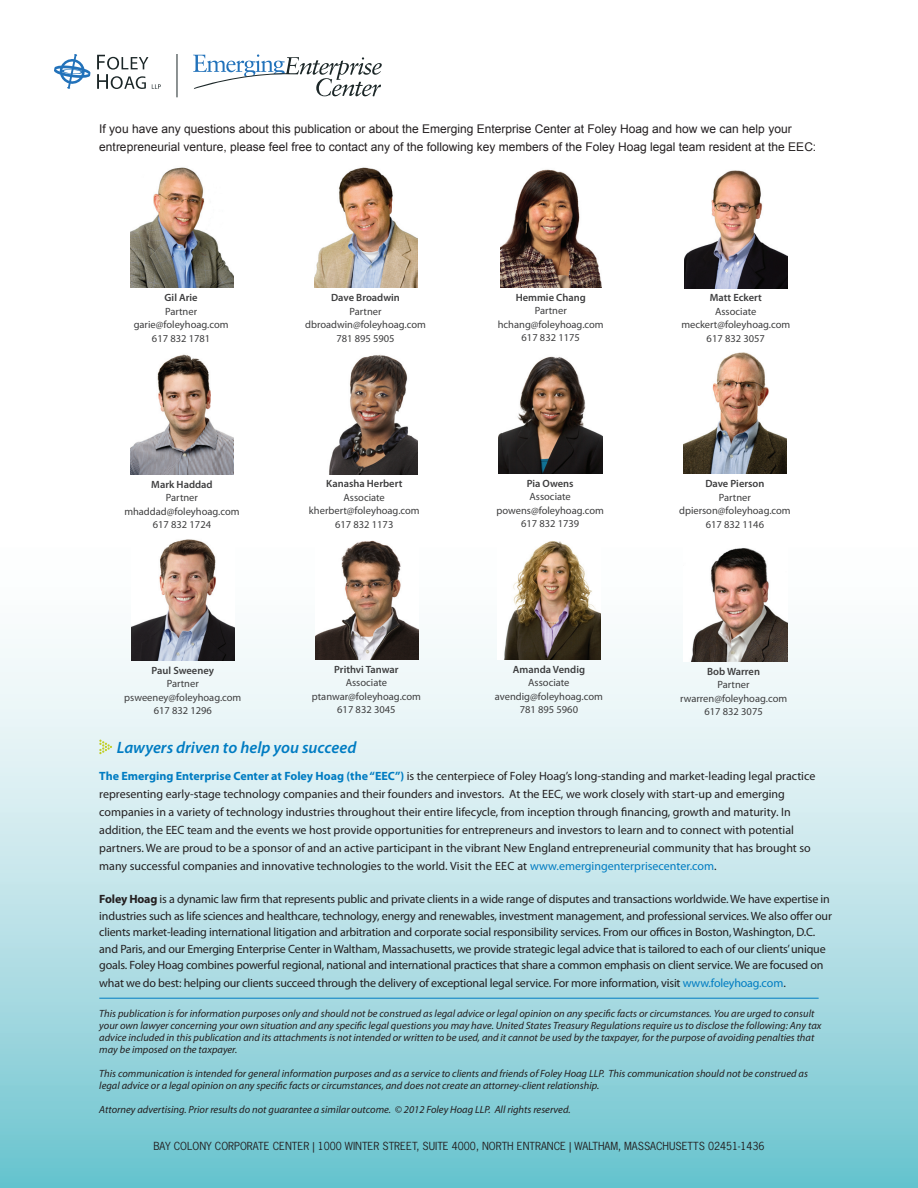
<style>
.page{position:relative;width:918px;height:1188px;background:#fff}
.page>*{position:absolute;margin:0;border:0;box-sizing:border-box;transform-origin:0 0}
.t1{font:italic 600 16.5px "Myriad Pro";color:#007cc2}
.t2{font:12px/18px "Myriad Pro";letter-spacing:-.015em;color:#231f20}
.t3{font:12px/18px "Arial";color:#231f20}
.t4{font:italic 10.5px/12px "Myriad Pro";color:#231f20}
.t5{font:10.5px/13.5px "Myriad Pro";color:#3e3e3f;text-align:center}
.t6{font:600 10.5px "Myriad Pro";color:#3e3e3f}
.t7{font:10.5px "News Gothic Std";color:#231f20}
.s1{font-weight:700;color:#007cc2}
.s2{color:#007cc2}
.s3{font-weight:700}
</style>
<div class="page">
<img style="left:0;top:246px;width:918px;height:942px">
<img style="left:684px;top:170px;width:104px;height:118px">
<img style="left:501px;top:169px;width:100px;height:119px">
<hr style="left:99px;top:998px;width:720px;height:1px;background:#007cc2">
<svg style="left:99px;top:740px;width:13px;height:14px"></svg>
<svg style="left:193px;top:54px;width:189px;height:42px"></svg>
<hr style="left:177px;top:54px;width:1px;height:43px;background:#1c2728">
<svg style="left:54px;top:54px;width:37px;height:35px"></svg>
<svg style="left:97px;top:55px;width:64px;height:34px"></svg>
<img style="left:314px;top:167px;width:103px;height:121px">
<img style="left:683px;top:348px;width:104px;height:126px">
<img style="left:131px;top:349px;width:103px;height:125px">
<img style="left:130px;top:167px;width:103px;height:121px">
<img style="left:499px;top:348px;width:103px;height:126px">
<img style="left:497px;top:534px;width:104px;height:126px">
<img style="left:131px;top:535px;width:104px;height:125px">
<img style="left:684px;top:536px;width:103px;height:125px">
<img style="left:315px;top:534px;width:103px;height:126px">
<img style="left:314px;top:349px;width:104px;height:125px">
<p class="t3" style="left:99px;top:120px;width:719px">If you have any questions about this publication or about the Emerging Enterprise Center at Foley Hoag and how we can help your entrepreneurial venture, please feel free to contact any of the following key members of the Foley Hoag legal team resident at the EEC:</p>
<p class="t6" style="left:165px;top:291px;width:35px">Gil Arie</p>
<p class="t5" style="left:134px;top:304px;width:96px">Partner garie@foleyhoag.com<br>617 832 1781</p>
<p class="t6" style="left:151px;top:477px;width:63px">Mark Haddad</p>
<p class="t5" style="left:124px;top:491px;width:117px">Partner mhaddad@foleyhoag.com<br>617 832 1724</p>
<p class="t6" style="left:152px;top:664px;width:64px">Paul Sweeney</p>
<p class="t5" style="left:124px;top:677px;width:119px">Partner psweeney@foleyhoag.com<br>617 832 1296</p>
<p class="t6" style="left:331px;top:291px;width:70px">Dave Broadwin</p>
<p class="t5" style="left:305px;top:304px;width:122px">Partner dbroadwin@foleyhoag.com<br>781 895 5905</p>
<p class="t6" style="left:326px;top:477px;width:78px">Kanasha Herbert</p>
<p class="t5" style="left:309px;top:490px;width:112px">Associate kherbert@foleyhoag.com<br>617 832 1173</p>
<p class="t6" style="left:334px;top:663px;width:66px">Prithvi Tanwar</p>
<p class="t5" style="left:312px;top:676px;width:111px">Associate ptanwar@foleyhoag.com<br>617 832 3045</p>
<h1 class="t1" style="left:117px;top:736px;width:241px">Lawyers driven to help you succeed</h1>
<p class="t6" style="left:516px;top:291px;width:72px">Hemmie Chang</p>
<p class="t5" style="left:498px;top:304px;width:107px">Partner hchang@foleyhoag.com<br>617 832 1175</p>
<p class="t6" style="left:527px;top:477px;width:48px">Pia Owens</p>
<p class="t5" style="left:497px;top:490px;width:109px">Associate powens@foleyhoag.com<br>617 832 1739</p>
<p class="t6" style="left:513px;top:663px;width:74px">Amanda Vendig</p>
<p class="t5" style="left:495px;top:676px;width:110px">Associate avendig@foleyhoag.com<br>781 895 5960</p>
<p class="t6" style="left:710px;top:291px;width:53px">Matt Eckert</p>
<p class="t5" style="left:681px;top:305px;width:110px">Associate meckert@foleyhoag.com<br>617 832 3057</p>
<p class="t6" style="left:705px;top:477px;width:61px">Dave Pierson</p>
<p class="t5" style="left:679px;top:490px;width:113px">Partner dpierson@foleyhoag.com<br>617 832 1146</p>
<p class="t6" style="left:707px;top:665px;width:54px">Bob Warren</p>
<p class="t5" style="left:680px;top:678px;width:109px">Partner rwarren@foleyhoag.com<br>617 832 3075</p>
<p class="t2" style="left:99px;top:767px;width:718px"><span class="s1">The Emerging Enterprise Center at Foley Hoag (the “EEC”)</span> is the centerpiece of Foley Hoag’s long-standing and market-leading legal practice representing early-stage technology companies and their founders and investors. At the EEC, we work closely with start-up and emerging companies in a variety of technology industries throughout their entire lifecycle, from inception through financing, growth and maturity. In addition, the EEC team and the events we host provide opportunities for entrepreneurs and investors to learn and to connect with potential partners. We are proud to be a sponsor of and an active participant in the vibrant New England entrepreneurial community that has brought so many successful companies and innovative technologies to the world. Visit the EEC at <span class="s2">www.emergingenterprisecenter.com</span>.</p>
<p class="t2" style="left:99px;top:891px;width:734px;line-height:16.5px"><span class="s3">Foley Hoag</span> is a dynamic law firm that represents public and private clients in a wide range of disputes and transactions worldwide. We have expertise in industries such as life sciences and healthcare, technology, energy and renewables, investment management, and professional services. We also offer our clients market-leading international litigation and arbitration and corporate social responsibility services. From our offices in Boston, Washington, D.C. and Paris, and our Emerging Enterprise Center in Waltham, Massachusetts, we provide strategic legal advice that is tailored to each of our clients’ unique goals. Foley Hoag combines powerful regional, national and international practices that share a common emphasis on client service. We are focused on</p>
<p class="t2" style="left:99px;top:974px;width:688px">what we do best: helping our clients succeed through the delivery of exceptional legal service. For more information, visit <span class="s2">www.foleyhoag.com</span>.</p>
<p class="t4" style="left:99px;top:1007px;width:724px">This publication is for information purposes only and should not be construed as legal advice or legal opinion on any specific facts or circumstances. You are urged to consult your own lawyer concerning your own situation and any specific legal questions you may have. United States Treasury Regulations require us to disclose the following: Any tax advice included in this publication and its attachments is not intended or written to be used, and it cannot be used by the taxpayer, for the purpose of avoiding penalties that may be imposed on the taxpayer.</p>
<p class="t4" style="left:99px;top:1067px;width:710px">This communication is intended for general information purposes and as a service to clients and friends of Foley Hoag LLP. This communication should not be construed as legal advice or a legal opinion on any specific facts or circumstances, and does not create an attorney-client relationship.</p>
<p class="t4" style="left:99px;top:1103px;width:473px">Attorney advertising. Prior results do not guarantee a similar outcome. © 2012 Foley Hoag LLP. All rights reserved.</p>
<p class="t7" style="left:153px;top:1139px;width:613px">BAY COLONY CORPORATE CENTER | 1000 WINTER STREET, SUITE 4000, NORTH ENTRANCE | WALTHAM, MASSACHUSETTS 02451-1436</p>
</div>
